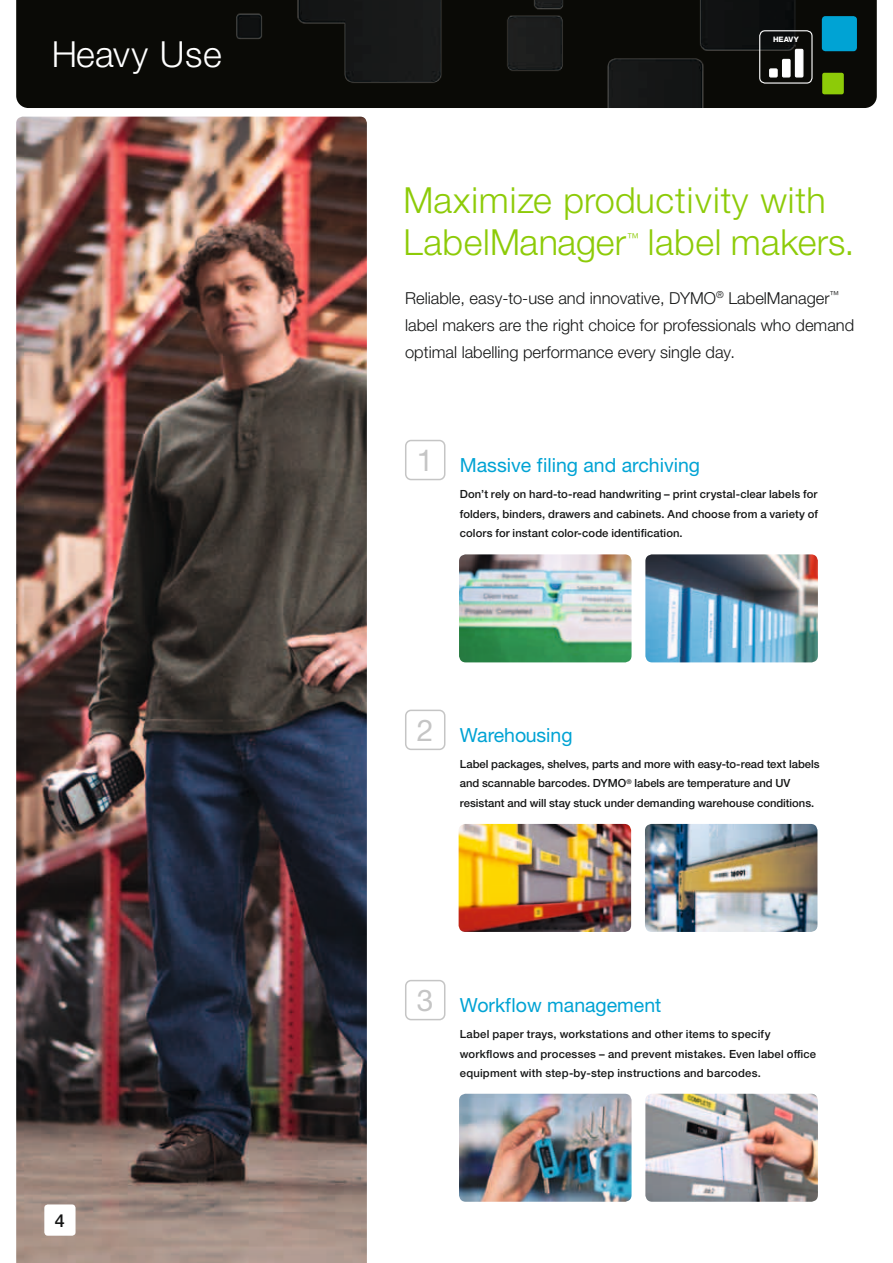
<style>
.page{position:relative;width:893px;height:1263px;background:#fff}
.page>*{position:absolute;margin:0;border:0;box-sizing:border-box;transform-origin:0 0}
.t1{font:300 36px/42px "Helvetica Neue LTW1 G";letter-spacing:.015em;color:#8dcb08}
.t2{font:300 36px "Helvetica Neue LTW1 G";letter-spacing:.01em;color:#fff}
.t3{font:19.5px "Helvetica Neue LTW1 G";color:#00a3d4}
.t4{font:500 18px "Helvetica Neue LTW1 G";color:#151616}
.t5{font:300 16.5px/27px "Helvetica Neue LTW1 G";color:#151616}
.t6{font:300 12.3px "Helvetica Neue LTW1 G";color:#8dcb08}
.t7{font:500 11.25px/19.5px "Helvetica Neue LTW1 G";letter-spacing:.005em;color:#151616}
.t8{font:800 7.5px "Helvetica Neue";letter-spacing:-.01em;color:#fff}
.s1{font-size:30px;color:#c5c5c5}
</style>
<div class="page">
<img style="left:16px;top:117px;width:351px;height:1146px">
<div style="left:16px;top:0;width:861px;height:108px;background:#0a0a06"></div>
<img style="left:207px;top:0;width:589px;height:108px">
<div style="left:44px;top:1204px;width:32px;height:32px;background:#fff;border-radius:4px"></div>
<div style="left:759px;top:30px;width:53px;height:54px;border:1px solid #fff;border-radius:5px"></div>
<div style="left:822px;top:16px;width:35px;height:35px;background:#00a3d4;border-radius:4px"></div>
<div style="left:822px;top:73px;width:22px;height:21px;background:#8dcb08;border-radius:2px"></div>
<div style="left:770px;top:69px;width:7px;height:8px;background:#fff"></div>
<div style="left:769px;top:68px;width:9px;height:10px;border:1px solid #fff"></div>
<div style="left:795px;top:49px;width:8px;height:28px;background:#fff"></div>
<div style="left:795px;top:49px;width:8px;height:29px;border:1px solid #fff"></div>
<div style="left:782px;top:59px;width:8px;height:18px;background:#fff"></div>
<div style="left:782px;top:59px;width:9px;height:19px;border:1px solid #fff"></div>
<img style="left:459px;top:824px;width:172px;height:108px">
<img style="left:645px;top:824px;width:172px;height:108px">
<div style="left:405px;top:710px;width:40px;height:40px;border:2px solid #c5c5c5;border-radius:5px"></div>
<img style="left:459px;top:554px;width:173px;height:108px">
<img style="left:645px;top:554px;width:173px;height:108px">
<div style="left:405px;top:440px;width:40px;height:40px;border:2px solid #c5c5c5;border-radius:5px"></div>
<img style="left:459px;top:1094px;width:173px;height:108px">
<img style="left:645px;top:1094px;width:173px;height:108px">
<div style="left:405px;top:980px;width:40px;height:40px;border:2px solid #c5c5c5;border-radius:5px"></div>
<h1 class="t2" style="left:52px;top:33px;width:172px">Heavy Use</h1>
<h3 class="t4" style="left:55px;top:1209px;width:12px">4</h3>
<p class="t8" style="left:773px;top:35px;width:27px">HEAVY</p>
<h1 class="t1" style="left:404px;top:179px;width:424px">Maximize productivity with<br>LabelManager</h1>
<p class="t6" style="left:627px;top:230px;width:14px">™</p>
<h1 class="t1" style="left:648px;top:221px;width:208px">label makers.</h1>
<h3 class="t5" style="left:405px;top:285px;width:451px">Reliable, easy-to-use and innovative, DYMO<sup>®</sup> LabelManager<sup>™ </sup>label makers are the right choice for professionals who demand optimal labelling performance every single day.</h3>
<h2 class="t3" style="left:417px;top:453px;width:285px"><span class="s1">1</span> Massive filing and archiving</h2>
<p class="t7" style="left:460px;top:484px;width:360px;text-align:justify">Don’t rely on hard-to-read handwriting – print crystal-clear labels for folders, binders, drawers and cabinets. And choose from a variety of colors for instant color-code identification.</p>
<h2 class="t3" style="left:417px;top:723px;width:157px"><span class="s1">2</span> Warehousing</h2>
<p class="t7" style="left:460px;top:754px;width:361px">Label packages, shelves, parts and more with easy-to-read text labels and scannable barcodes. DYMO<sup>®</sup> labels are temperature and UV resistant and will stay stuck under demanding warehouse conditions.</p>
<h2 class="t3" style="left:417px;top:993px;width:246px"><span class="s1">3</span> Workflow management</h2>
<p class="t7" style="left:460px;top:1024px;width:358px">Label paper trays, workstations and other items to specify workflows and processes – and prevent mistakes. Even label office equipment with step-by-step instructions and barcodes.</p>
</div>
